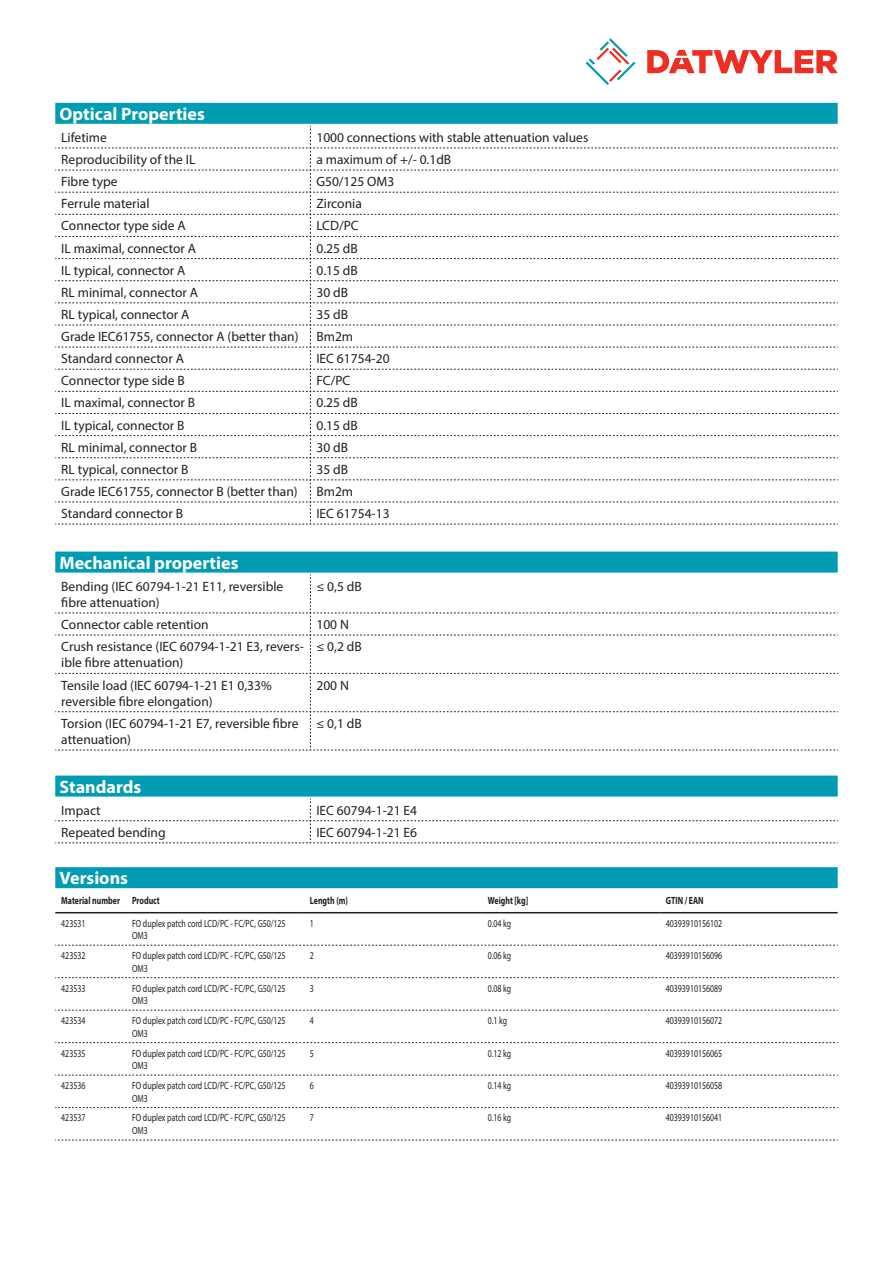
<style>
.page{position:relative;width:893px;height:1263px;background:#fff}
.page>*{position:absolute;margin:0;border:0;box-sizing:border-box;transform-origin:0 0}
.Standard_Head_Proper{font:700 18px "Myriad Pro";color:#fff}
.myriad_light_propert{font:13.5px/16.2px "Myriad Pro";color:#231f20}
.myriadlight{font:10.5px/12.6px "Myriad Pro";color:#231f20;scale:.75 1}
.myriadbold{font:700 10.5px "Myriad Pro";color:#231f20;scale:.75 1}
</style>
<div class="page">
<svg style="left:586px;top:38px;width:49px;height:47px"></svg>
<svg style="left:647px;top:50px;width:191px;height:23px"></svg>
<div style="left:55px;top:775px;width:783px;height:21px;background:#009cb3"></div>
<svg style="left:55px;top:798px;width:783px;height:45px"></svg>
<div style="left:55px;top:867px;width:783px;height:21px;background:#009cb3"></div>
<hr style="left:55px;top:912px;width:71px;height:1px;background:#231f20">
<hr style="left:126px;top:912px;width:178px;height:1px;background:#231f20">
<hr style="left:304px;top:912px;width:178px;height:1px;background:#231f20">
<hr style="left:482px;top:912px;width:178px;height:1px;background:#231f20">
<hr style="left:660px;top:912px;width:178px;height:1px;background:#231f20">
<svg style="left:55px;top:945px;width:783px;height:1px"></svg>
<svg style="left:55px;top:977px;width:783px;height:1px"></svg>
<svg style="left:55px;top:1010px;width:783px;height:1px"></svg>
<svg style="left:55px;top:1042px;width:783px;height:1px"></svg>
<svg style="left:55px;top:1075px;width:783px;height:1px"></svg>
<svg style="left:55px;top:1107px;width:783px;height:1px"></svg>
<svg style="left:55px;top:1140px;width:783px;height:1px"></svg>
<div style="left:55px;top:103px;width:783px;height:21px;background:#009cb3"></div>
<svg style="left:55px;top:126px;width:783px;height:399px"></svg>
<div style="left:55px;top:552px;width:783px;height:21px;background:#009cb3"></div>
<svg style="left:55px;top:575px;width:783px;height:176px"></svg>
<p class="Standard_Head_Proper" style="left:60px;top:102px;width:147px">Optical Properties</p>
<p class="myriad_light_propert" style="left:61px;top:129px;width:47px">Lifetime</p>
<p class="myriad_light_propert" style="left:316px;top:129px;width:273px">1000 connections with stable attenuation values</p>
<p class="myriad_light_propert" style="left:61px;top:151px;width:136px">Reproducibility of the IL</p>
<p class="myriad_light_propert" style="left:316px;top:151px;width:136px">a maximum of +/- 0.1dB</p>
<p class="myriad_light_propert" style="left:61px;top:173px;width:58px">Fibre type</p>
<p class="myriad_light_propert" style="left:316px;top:173px;width:79px">G50/125 OM3</p>
<p class="myriad_light_propert" style="left:61px;top:195px;width:90px">Ferrule material</p>
<p class="myriad_light_propert" style="left:316px;top:195px;width:47px">Zirconia</p>
<p class="myriad_light_propert" style="left:61px;top:218px;width:126px">Connector type side A</p>
<p class="myriad_light_propert" style="left:316px;top:218px;width:44px">LCD/PC</p>
<p class="myriad_light_propert" style="left:61px;top:240px;width:136px">IL maximal, connector A</p>
<p class="myriad_light_propert" style="left:316px;top:240px;width:43px">0.25 dB</p>
<p class="myriad_light_propert" style="left:61px;top:262px;width:126px">IL typical, connector A</p>
<p class="myriad_light_propert" style="left:316px;top:262px;width:43px">0.15 dB</p>
<p class="myriad_light_propert" style="left:61px;top:284px;width:138px">RL minimal, connector A</p>
<p class="myriad_light_propert" style="left:316px;top:284px;width:33px">30 dB</p>
<p class="myriad_light_propert" style="left:61px;top:306px;width:130px">RL typical, connector A</p>
<p class="myriad_light_propert" style="left:316px;top:306px;width:33px">35 dB</p>
<p class="myriad_light_propert" style="left:61px;top:328px;width:239px">Grade IEC61755, connector A (better than)</p>
<p class="myriad_light_propert" style="left:316px;top:328px;width:38px">Bm2m</p>
<p class="myriad_light_propert" style="left:61px;top:350px;width:124px">Standard connector A</p>
<p class="myriad_light_propert" style="left:316px;top:350px;width:75px">IEC 61754-20</p>
<p class="myriad_light_propert" style="left:61px;top:372px;width:125px">Connector type side B</p>
<p class="myriad_light_propert" style="left:316px;top:372px;width:36px">FC/PC</p>
<p class="myriad_light_propert" style="left:61px;top:395px;width:135px">IL maximal, connector B</p>
<p class="myriad_light_propert" style="left:316px;top:395px;width:43px">0.25 dB</p>
<p class="myriad_light_propert" style="left:61px;top:417px;width:125px">IL typical, connector B</p>
<p class="myriad_light_propert" style="left:316px;top:417px;width:43px">0.15 dB</p>
<p class="myriad_light_propert" style="left:61px;top:439px;width:137px">RL minimal, connector B</p>
<p class="myriad_light_propert" style="left:316px;top:439px;width:33px">30 dB</p>
<p class="myriad_light_propert" style="left:61px;top:461px;width:129px">RL typical, connector B</p>
<p class="myriad_light_propert" style="left:316px;top:461px;width:33px">35 dB</p>
<p class="myriad_light_propert" style="left:61px;top:483px;width:238px">Grade IEC61755, connector B (better than)</p>
<p class="myriad_light_propert" style="left:316px;top:483px;width:38px">Bm2m</p>
<p class="myriad_light_propert" style="left:61px;top:505px;width:123px">Standard connector B</p>
<p class="myriad_light_propert" style="left:316px;top:505px;width:75px">IEC 61754-13</p>
<p class="Standard_Head_Proper" style="left:60px;top:551px;width:180px">Mechanical properties</p>
<p class="myriad_light_propert" style="left:61px;top:578px;width:224px">Bending (IEC 60794-1-21 E11, reversible fibre attenuation)</p>
<p class="myriad_light_propert" style="left:316px;top:578px;width:47px">≤ 0,5 dB</p>
<p class="myriad_light_propert" style="left:61px;top:616px;width:149px">Connector cable retention</p>
<p class="myriad_light_propert" style="left:316px;top:616px;width:34px">100 N</p>
<p class="myriad_light_propert" style="left:61px;top:638px;width:244px">Crush resistance (IEC 60794-1-21 E3, revers&shy;ible fibre attenuation)</p>
<p class="myriad_light_propert" style="left:316px;top:638px;width:47px">≤ 0,2 dB</p>
<p class="myriad_light_propert" style="left:61px;top:677px;width:212px">Tensile load (IEC 60794-1-21 E1 0,33% reversible fibre elongation)</p>
<p class="myriad_light_propert" style="left:316px;top:677px;width:34px">200 N</p>
<p class="myriad_light_propert" style="left:61px;top:715px;width:239px">Torsion (IEC 60794-1-21 E7, reversible fibre attenuation)</p>
<p class="myriad_light_propert" style="left:316px;top:715px;width:47px">≤ 0,1 dB</p>
<p class="Standard_Head_Proper" style="left:60px;top:775px;width:83px">Standards</p>
<p class="myriad_light_propert" style="left:61px;top:802px;width:41px">Impact</p>
<p class="myriad_light_propert" style="left:316px;top:802px;width:102px">IEC 60794-1-21 E4</p>
<p class="myriad_light_propert" style="left:61px;top:824px;width:106px">Repeated bending</p>
<p class="myriad_light_propert" style="left:316px;top:824px;width:102px">IEC 60794-1-21 E6</p>
<p class="Standard_Head_Proper" style="left:60px;top:866px;width:70px">Versions</p>
<p class="myriadbold" style="left:61px;top:894px;width:80px">Material number</p>
<p class="myriadbold" style="left:132px;top:894px;width:39px">Product</p>
<p class="myriadbold" style="left:310px;top:894px;width:52px">Length (m)</p>
<p class="myriadbold" style="left:488px;top:894px;width:55px">Weight [kg]</p>
<p class="myriadbold" style="left:666px;top:894px;width:52px">GTIN / EAN</p>
<p class="myriadlight" style="left:61px;top:916px;width:34px">423531</p>
<p class="myriadlight" style="left:132px;top:916px;width:206px">FO duplex patch cord LCD/PC - FC/PC, G50/125<br>OM3</p>
<p class="myriadlight" style="left:310px;top:916px;width:7px">1</p>
<p class="myriadlight" style="left:488px;top:916px;width:33px">0.04 kg</p>
<p class="myriadlight" style="left:666px;top:916px;width:77px">40393910156102</p>
<p class="myriadlight" style="left:61px;top:949px;width:34px">423532</p>
<p class="myriadlight" style="left:132px;top:949px;width:206px">FO duplex patch cord LCD/PC - FC/PC, G50/125<br>OM3</p>
<p class="myriadlight" style="left:310px;top:949px;width:7px">2</p>
<p class="myriadlight" style="left:488px;top:949px;width:33px">0.06 kg</p>
<p class="myriadlight" style="left:666px;top:949px;width:77px">40393910156096</p>
<p class="myriadlight" style="left:61px;top:981px;width:34px">423533</p>
<p class="myriadlight" style="left:132px;top:981px;width:206px">FO duplex patch cord LCD/PC - FC/PC, G50/125<br>OM3</p>
<p class="myriadlight" style="left:310px;top:981px;width:7px">3</p>
<p class="myriadlight" style="left:488px;top:981px;width:33px">0.08 kg</p>
<p class="myriadlight" style="left:666px;top:981px;width:77px">40393910156089</p>
<p class="myriadlight" style="left:61px;top:1014px;width:34px">423534</p>
<p class="myriadlight" style="left:132px;top:1014px;width:206px">FO duplex patch cord LCD/PC - FC/PC, G50/125<br>OM3</p>
<p class="myriadlight" style="left:310px;top:1014px;width:7px">4</p>
<p class="myriadlight" style="left:488px;top:1014px;width:27px">0.1 kg</p>
<p class="myriadlight" style="left:666px;top:1014px;width:77px">40393910156072</p>
<p class="myriadlight" style="left:61px;top:1046px;width:34px">423535</p>
<p class="myriadlight" style="left:132px;top:1046px;width:206px">FO duplex patch cord LCD/PC - FC/PC, G50/125<br>OM3</p>
<p class="myriadlight" style="left:310px;top:1046px;width:7px">5</p>
<p class="myriadlight" style="left:488px;top:1046px;width:33px">0.12 kg</p>
<p class="myriadlight" style="left:666px;top:1046px;width:77px">40393910156065</p>
<p class="myriadlight" style="left:61px;top:1079px;width:34px">423536</p>
<p class="myriadlight" style="left:132px;top:1079px;width:206px">FO duplex patch cord LCD/PC - FC/PC, G50/125<br>OM3</p>
<p class="myriadlight" style="left:310px;top:1079px;width:7px">6</p>
<p class="myriadlight" style="left:488px;top:1079px;width:33px">0.14 kg</p>
<p class="myriadlight" style="left:666px;top:1079px;width:77px">40393910156058</p>
<p class="myriadlight" style="left:61px;top:1111px;width:34px">423537</p>
<p class="myriadlight" style="left:132px;top:1111px;width:206px">FO duplex patch cord LCD/PC - FC/PC, G50/125<br>OM3</p>
<p class="myriadlight" style="left:310px;top:1111px;width:7px">7</p>
<p class="myriadlight" style="left:488px;top:1111px;width:33px">0.16 kg</p>
<p class="myriadlight" style="left:666px;top:1111px;width:77px">40393910156041</p>
</div>
